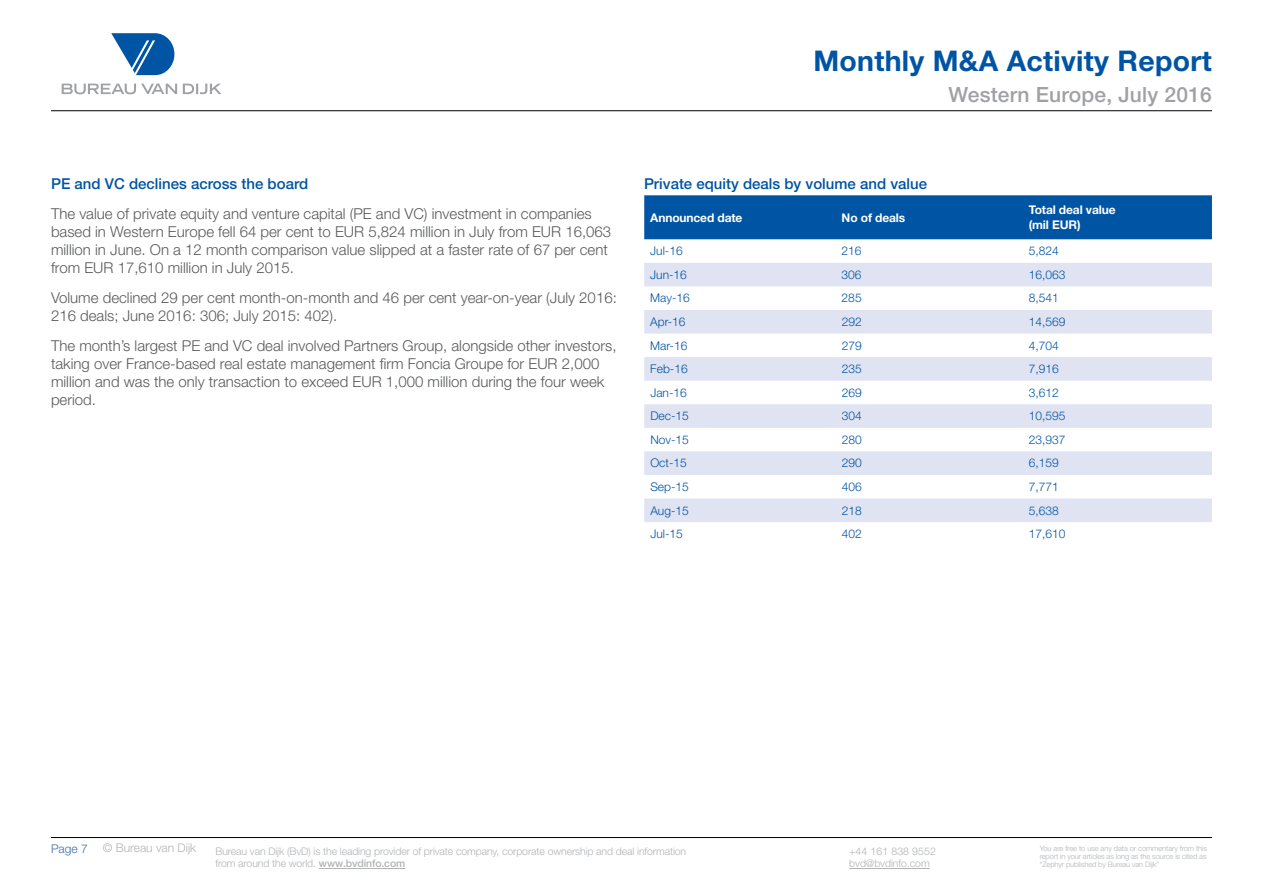
<style>
.page{position:relative;width:1263px;height:893px;background:#fff}
.page>*{position:absolute;margin:0;border:0;box-sizing:border-box;transform-origin:0 0}
.t1{font:700 28.5px "Helvetica Neue LTW1 G";letter-spacing:.01em;color:#0054a4}
.t2{font:500 21px "Helvetica Neue LTW1 G";letter-spacing:.01em;color:#9fa1a4}
.t3{font:300 15px/18px "Helvetica Neue LT Std";color:#58595b}
.t4{font:500 15px "Helvetica Neue LTW1 G";color:#0054a4}
.t5{font:300 12px "Helvetica Neue LT Std";color:#0054a4}
.t6{font:700 12px/14.4px "Helvetica Neue LTW1 G";letter-spacing:-.01em;color:#fff}
.t7{font:300 12px "Helvetica Neue LT Std";color:#b1b3b5}
.t8{font:300 12px "Helvetica Neue LT Std";color:#3f6ab1}
.t9{font:300 10.5px/12.6px "Helvetica Neue LT Std";letter-spacing:-.01em;color:#b1b3b5}
.t10{font:300 7.5px/8.2px "Helvetica Neue LT Std";letter-spacing:-.015em;color:#b1b3b5;text-align:justify}
.s1{font-family:"Helvetica Neue LTW1 G";font-weight:500}
</style>
<div class="page">
<hr style="left:319px;top:868px;width:86px;height:1px;background:#b1b3b5">
<hr style="left:849px;top:868px;width:81px;height:1px;background:#b1b3b5">
<svg style="left:62px;top:84px;width:159px;height:10px"></svg>
<svg style="left:111px;top:33px;width:63px;height:42px"></svg>
<hr style="left:51px;top:110px;width:1161px;height:1px;background:#000">
<hr style="left:51px;top:837px;width:1161px;height:1px;background:#000">
<div style="left:644px;top:195px;width:568px;height:44px;background:#0054a4"></div>
<svg style="left:644px;top:263px;width:568px;height:259px;fill:#e0e3f2"></svg>
<p class="t4" style="left:51px;top:175px;width:259px">PE and VC declines across the board</p>
<p class="t3" style="left:51px;top:205px;width:562px">The value of private equity and venture capital (PE and VC) investment in companies based in Western Europe fell 64 per cent to EUR 5,824 million in July from EUR 16,063 million in June. On a 12 month comparison value slipped at a faster rate of 67 per cent from EUR 17,610 million in July 2015.</p>
<p class="t3" style="left:51px;top:289px;width:567px">Volume declined 29 per cent month-on-month and 46 per cent year-on-year (July 2016:<br>216 deals; June 2016: 306; July 2015: 402).</p>
<p class="t3" style="left:51px;top:337px;width:567px">The month’s largest PE and VC deal involved Partners Group, alongside other investors, taking over France-based real estate management firm Foncia Groupe for EUR 2,000 million and was the only transaction to exceed EUR 1,000 million during the four week period.</p>
<h1 class="t1" style="left:813px;top:43px;width:400px">Monthly M&amp;A Activity Report</h1>
<h2 class="t2" style="left:948px;top:82px;width:265px">Western Europe, July 2016</h2>
<p class="t4" style="left:644px;top:175px;width:284px">Private equity deals by volume and value</p>
<p class="t6" style="left:650px;top:210px;width:94px">Announced date</p>
<p class="t6" style="left:842px;top:210px;width:65px">No of deals</p>
<p class="t6" style="left:1029px;top:203px;width:88px">Total deal value (mil EUR)</p>
<p class="t5" style="left:650px;top:244px;width:34px">Jul-16</p>
<p class="t5" style="left:842px;top:244px;width:22px">216</p>
<p class="t5" style="left:1029px;top:244px;width:32px">5,824</p>
<p class="t5" style="left:650px;top:267px;width:38px">Jun-16</p>
<p class="t5" style="left:842px;top:267px;width:22px">306</p>
<p class="t5" style="left:1029px;top:267px;width:38px">16,063</p>
<p class="t5" style="left:650px;top:291px;width:41px">May-16</p>
<p class="t5" style="left:842px;top:291px;width:22px">285</p>
<p class="t5" style="left:1029px;top:291px;width:32px">8,541</p>
<p class="t5" style="left:650px;top:314px;width:37px">Apr-16</p>
<p class="t5" style="left:842px;top:314px;width:22px">292</p>
<p class="t5" style="left:1029px;top:314px;width:38px">14,569</p>
<p class="t5" style="left:650px;top:338px;width:39px">Mar-16</p>
<p class="t5" style="left:842px;top:338px;width:22px">279</p>
<p class="t5" style="left:1029px;top:338px;width:32px">4,704</p>
<p class="t5" style="left:650px;top:362px;width:39px">Feb-16</p>
<p class="t5" style="left:842px;top:362px;width:22px">235</p>
<p class="t5" style="left:1029px;top:362px;width:32px">7,916</p>
<p class="t5" style="left:650px;top:385px;width:38px">Jan-16</p>
<p class="t5" style="left:842px;top:385px;width:22px">269</p>
<p class="t5" style="left:1029px;top:385px;width:32px">3,612</p>
<p class="t5" style="left:650px;top:409px;width:40px">Dec-15</p>
<p class="t5" style="left:842px;top:409px;width:22px">304</p>
<p class="t5" style="left:1029px;top:409px;width:38px">10,595</p>
<p class="t5" style="left:650px;top:432px;width:40px">Nov-15</p>
<p class="t5" style="left:842px;top:432px;width:22px">280</p>
<p class="t5" style="left:1029px;top:432px;width:38px">23,937</p>
<p class="t5" style="left:650px;top:456px;width:38px">Oct-15</p>
<p class="t5" style="left:842px;top:456px;width:22px">290</p>
<p class="t5" style="left:1029px;top:456px;width:32px">6,159</p>
<p class="t5" style="left:650px;top:479px;width:40px">Sep-15</p>
<p class="t5" style="left:842px;top:479px;width:22px">406</p>
<p class="t5" style="left:1029px;top:479px;width:32px">7,771</p>
<p class="t5" style="left:650px;top:503px;width:40px">Aug-15</p>
<p class="t5" style="left:842px;top:503px;width:22px">218</p>
<p class="t5" style="left:1029px;top:503px;width:32px">5,638</p>
<p class="t5" style="left:650px;top:527px;width:34px">Jul-15</p>
<p class="t5" style="left:842px;top:527px;width:22px">402</p>
<p class="t5" style="left:1029px;top:527px;width:38px">17,610</p>
<p class="t8" style="left:51px;top:841px;width:38px">Page 7</p>
<p class="t7" style="left:103px;top:840px;width:95px">© Bureau van Dijk</p>
<p class="t9" style="left:215px;top:845px;width:472px">Bureau van Dijk (BvD) is the leading provider of private company, corporate ownership and deal information from around the world. <span class="s1">www.bvdinfo.com</span></p>
<p class="t10" style="left:1040px;top:844px;width:169px">You are free to use any data or commentary from this report in your articles as long as the source is cited as “Zephyr published by Bureau van Dijk”</p>
<p class="t9" style="left:849px;top:845px;width:88px">+44 161 838 9552 bvd@bvdinfo.com</p>
</div>
